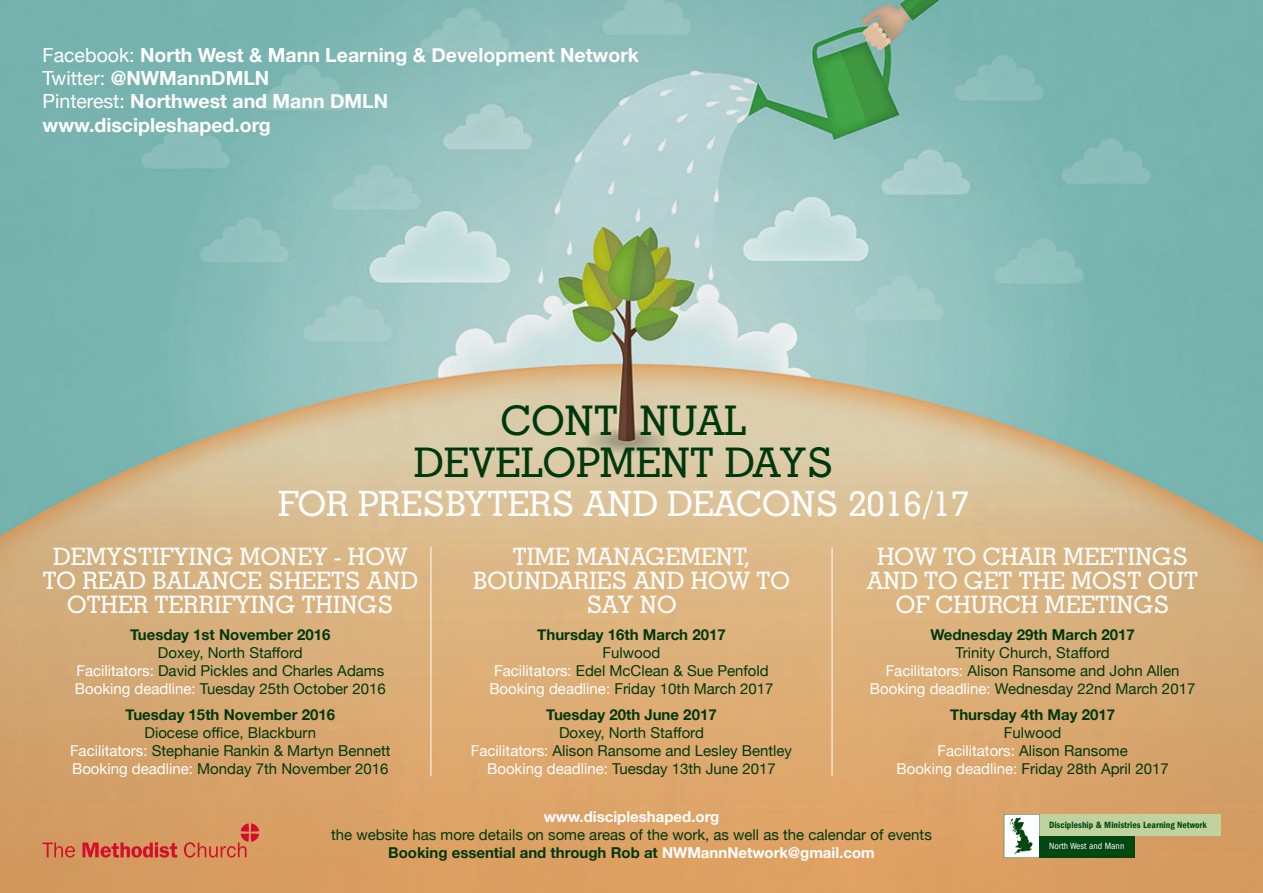
<style>
.page{position:relative;width:1263px;height:893px;background:#fff}
.page>*{position:absolute;margin:0;border:0;box-sizing:border-box;transform-origin:0 0}
.t1{font:500 40.95px "Geometric Slab 703 BT";color:#00380d}
.t2{font:500 34.95px "Geometric Slab 703 BT";color:#fff}
.t3{font:500 24px/24px "Geometric Slab 703 BT";color:#fff;text-align:center}
.t4{font:700 19.5px "Helvetica Neue";color:#fff}
.t5{font:15px/18px "Helvetica Neue";color:#00380d;text-align:center}
.t6{font:600 condensed 9.45px "Franklin Gothic";letter-spacing:.005em;color:#004710}
.t7{font:condensed 9.45px "Franklin Gothic";letter-spacing:.005em;color:#fff}
.s1{font-weight:400}
.s2{font-weight:700}
.s3{color:#fff}
.s4{font-weight:700;color:#fff}
</style>
<div class="page">
<img style="left:0;top:0;width:1263px;height:893px">
<div style="left:1040px;top:814px;width:180px;height:22px;background:#c0d39f"></div>
<div style="left:1040px;top:836px;width:95px;height:22px;background:#004710"></div>
<svg style="left:1004px;top:814px;width:36px;height:44px"></svg>
<svg style="left:43px;top:842px;width:32px;height:16px"></svg>
<svg style="left:82px;top:842px;width:95px;height:16px;background:#d35646"></svg>
<svg style="left:184px;top:823px;width:75px;height:35px;background:#d68458"></svg>
<hr style="left:430px;top:547px;width:1px;height:229px;background:#fff">
<hr style="left:832px;top:547px;width:1px;height:229px;background:#fff">
<p class="t4" style="left:43px;top:39px;width:598px"><span class="s1">Facebook:</span> North West &amp; Mann Learning &amp; Development Network</p>
<p class="t4" style="left:43px;top:63px;width:228px"><span class="s1">Twitter:</span> @NWMannDMLN</p>
<p class="t4" style="left:43px;top:86px;width:347px"><span class="s1">Pinterest:</span> Northwest and Mann DMLN</p>
<p class="t4" style="left:43px;top:109px;width:230px">www.discipleshaped.org</p>
<p class="t1" style="left:501px;top:396px;width:247px">CONT NUAL</p>
<p class="t1" style="left:414px;top:438px;width:421px">DEVELOPMENT DAYS</p>
<p class="t2" style="left:278px;top:483px;width:693px">FOR PRESBYTERS AND DEACONS 2016/17</p>
<p class="t3" style="left:43px;top:545px;width:377px">DEMYSTIFYING MONEY - HOW<br>TO READ BALANCE SHEETS AND<br>OTHER TERRIFYING THINGS</p>
<p class="t5" style="left:75px;top:626px;width:312px"><span class="s2">Tuesday 1st November 2016<br></span>Doxey, North Stafford<br><span class="s3">Facilitators:</span> David Pickles and Charles Adams <span class="s3">Booking deadline:</span> Tuesday 25th October 2016</p>
<p class="t5" style="left:70px;top:707px;width:322px"><span class="s2">Tuesday 15th November 2016<br></span>Diocese office, Blackburn<br><span class="s3">Facilitators:</span> Stephanie Rankin &amp; Martyn Bennett <span class="s3">Booking deadline:</span> Monday 7th November 2016</p>
<p class="t3" style="left:867px;top:545px;width:332px">HOW TO CHAIR MEETINGS<br>AND TO GET THE MOST OUT<br>OF CHURCH MEETINGS</p>
<p class="t5" style="left:870px;top:626px;width:327px"><span class="s2">Wednesday 29th March 2017<br></span>Trinity Church, Stafford<br><span class="s3">Facilitators:</span> Alison Ransome and John Allen <span class="s3">Booking deadline:</span> Wednesday 22nd March 2017</p>
<p class="t5" style="left:896px;top:707px;width:274px"><span class="s2">Thursday 4th May 2017<br></span>Fulwood<br><span class="s3">Facilitators:</span> Alison Ransome<br><span class="s3">Booking deadline:</span> Friday 28th April 2017</p>
<p class="t5" style="left:331px;top:808px;width:602px"><span class="s4">www.discipleshaped.org<br></span>the website has more details on some areas of the work, as well as the calendar of events<br><span class="s2">Booking essential and through Rob at</span> <span class="s4">NWMannNetwork@gmail.com</span></p>
<p class="t3" style="left:473px;top:545px;width:318px">TIME MANAGEMENT,<br>BOUNDARIES AND HOW TO<br>SAY NO</p>
<p class="t5" style="left:489px;top:626px;width:286px"><span class="s2">Thursday 16th March 2017<br></span>Fulwood<br><span class="s3">Facilitators:</span> Edel McClean &amp; Sue Penfold<br><span class="s3">Booking deadline:</span> Friday 10th March 2017</p>
<p class="t5" style="left:471px;top:707px;width:323px"><span class="s2">Tuesday 20th June 2017<br></span>Doxey, North Stafford<br><span class="s3">Facilitators:</span> Alison Ransome and Lesley Bentley <span class="s3">Booking deadline:</span> Tuesday 13th June 2017</p>
<p class="t6" style="left:1049px;top:819px;width:159px">Discipleship &amp; Ministries Learning Network</p>
<p class="t7" style="left:1049px;top:841px;width:77px">North West and Mann</p>
</div>
